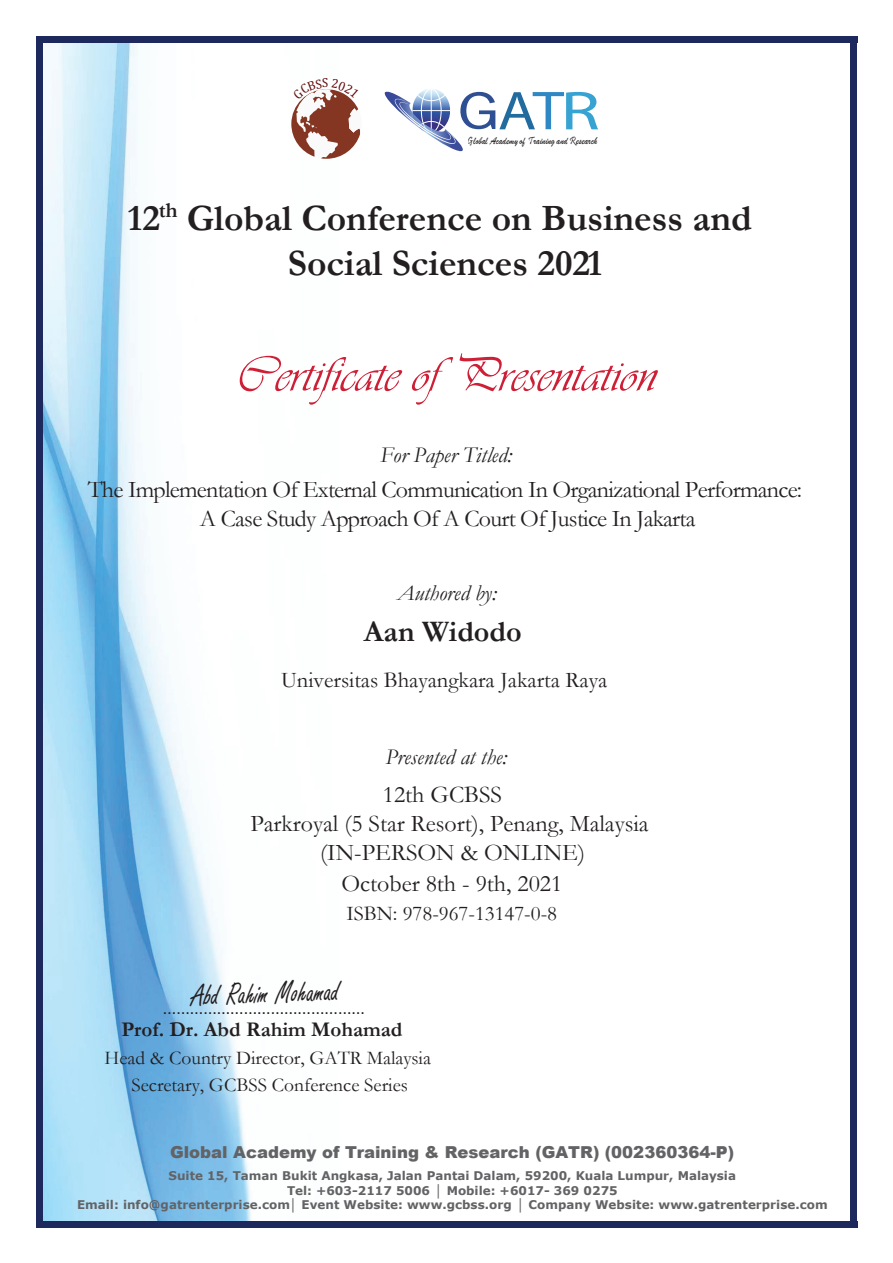
<style>
.page{position:relative;width:893px;height:1263px;background:#fff}
.page>*{position:absolute;margin:0;border:0;box-sizing:border-box;transform-origin:0 0}
.t1{font:50.7px "Vivaldii";color:#ce1f36}
.t2{font:700 37.5px/45px "Garamond";color:#231f20;text-align:center}
.t3{font:32.85px "Freestyle Script";color:#231f20;scale:.86 1}
.t4{font:700 30px "Garamond";color:#231f20}
.t5{font:24px/28.8px "Garamond";letter-spacing:-.03em;color:#231f20;text-align:center}
.t6{font:24px/28.8px "Garamond";color:#231f20;text-align:center}
.t7{font:italic 22.5px "Garamond";color:#231f20}
.t8{font:22.5px "Garamond";color:#231f20}
.t9{font:700 21px "Garamond";color:#231f20}
.t10{font:21px "Garamond";color:#231f20}
.t11{font:19.5px/27.3px "Garamond";color:#231f20;text-align:center}
.t12{font:900 16.5px "Arial";color:#636366}
.t13{font:16.5px "Verdana";color:#231f20}
.t14{font:700 12px/14.5px "Verdana";color:#636366;text-align:center}
.t15{font:10.95px "Brush Script";color:#211e1e;scale:.86 1}
.s1{font-family:"Pristina"}
</style>
<div class="page">
<img style="left:43px;top:43px;width:118px;height:589px">
<img style="left:43px;top:632px;width:208px;height:589px">
<div style="left:36px;top:36px;width:821px;height:7px;background:#1d285c"></div>
<div style="left:36px;top:43px;width:7px;height:1178px;background:#1d285c"></div>
<div style="left:850px;top:43px;width:7px;height:1178px;background:#1d285c"></div>
<div style="left:36px;top:1221px;width:821px;height:6px;background:#1d285c"></div>
<svg style="left:384px;top:89px;width:214px;height:63px"></svg>
<svg style="left:291px;top:89px;width:70px;height:70px"></svg>
<p class="t15" style="left:468px;top:135px;width:152px"><span class="s1">G</span>lobal Academy of <span class="s1">T</span>raining and <span class="s1">R</span>esearch</p>
<h2 class="t2" style="left:128px;top:196px;width:626px">12<sup>th</sup> Global Conference on Business and<br>Social Sciences 2021</h2>
<h1 class="t1" style="left:236px;top:345px;width:421px">Certificate ofPresentation</h1>
<h3 class="t7" style="left:380px;top:443px;width:133px">For Paper Titled:</h3>
<h3 class="t5" style="left:88px;top:475px;width:716px">The Implementation Of External Communication In Organizational Performance:<br>A Case Study Approach Of A Court Of Justice In Jakarta</h3>
<h3 class="t7" style="left:397px;top:581px;width:101px">Authored by:</h3>
<h3 class="t4" style="left:364px;top:615px;width:159px">Aan Widodo</h3>
<h3 class="t8" style="left:281px;top:668px;width:328px">Universitas Bhayangkara Jakarta Raya</h3>
<h3 class="t7" style="left:385px;top:744px;width:123px">Presented at the:</h3>
<h3 class="t6" style="left:250px;top:780px;width:400px">12th GCBSS<br>Parkroyal (5 Star Resort), Penang, Malaysia (IN-PERSON &amp; ONLINE)</h3>
<h3 class="t6" style="left:342px;top:869px;width:222px">October 8th - 9th, 2021</h3>
<h3 class="t10" style="left:346px;top:901px;width:212px">ISBN: 978-967-13147-0-8</h3>
<h3 class="t3" style="left:191px;top:978px;width:173px;rotate:-2deg">Abd Rahim Mohamad</h3>
<h3 class="t13" style="left:163px;top:997px;width:204px">………………………………………</h3>
<h3 class="t9" style="left:121px;top:1018px;width:283px">Prof. Dr. Abd Rahim Mohamad</h3>
<h3 class="t11" style="left:105px;top:1044px;width:328px">Head &amp; Country Director, GATR Malaysia<br>Secretary, GCBSS Conference Series</h3>
<h3 class="t12" style="left:170px;top:1140px;width:566px">Global Academy of Training &amp; Research (GATR) (002360364-P)</h3>
<p class="t14" style="left:77px;top:1168px;width:752px">Suite 15, Taman Bukit Angkasa, Jalan Pantai Dalam, 59200, Kuala Lumpur, Malaysia<br>Tel: +603-2117 5006 │ Mobile: +6017- 369 0275<br>Email: info@gatrenterprise.com │ Event Website: www.gcbss.org │ Company Website: www.gatrenterprise.com</p>
</div>
